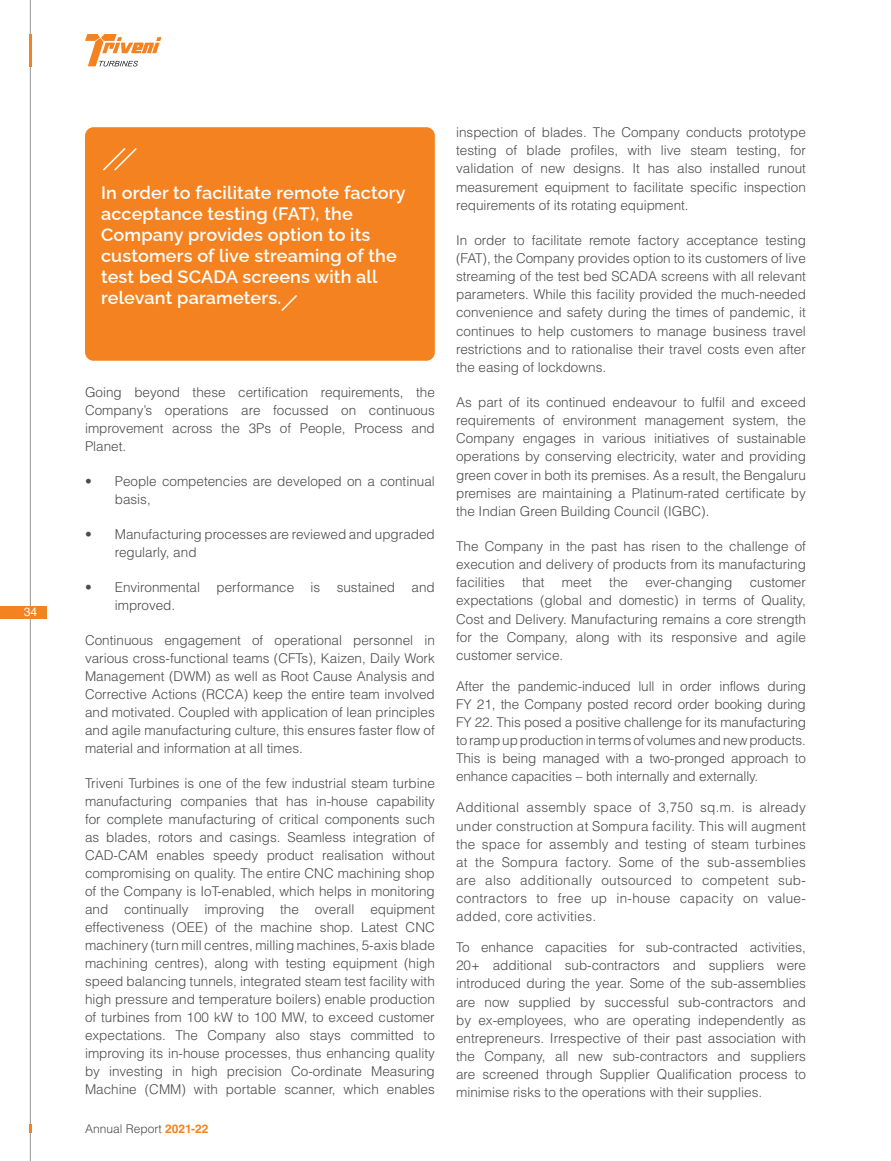
<style>
.page{position:relative;width:891px;height:1161px;background:#fff}
.page>*{position:absolute;margin:0;border:0;box-sizing:border-box;transform-origin:0 0}
.t1{font:600 18px/21px "Raleway";letter-spacing:.01em;color:#fff}
.t2{font:300 13.5px/18.1px "Helvetica LT Std";color:#4b4c4d;text-align:justify}
.t3{font:300 12px "Helvetica LT Std";color:#4b4c4d}
.t4{font:12px "Helvetica LT Std";color:#fff}
.s1{font-weight:700;color:#f58220}
</style>
<div class="page">
<div style="left:85px;top:127px;width:350px;height:234px;background:#f58220;border-radius:9px"></div>
<svg style="left:103px;top:148px;width:34px;height:23px"></svg>
<svg style="left:281px;top:295px;width:16px;height:16px"></svg>
<hr style="left:30px;top:0;width:1px;height:1161px;background:#939598">
<svg style="left:85px;top:34px;width:77px;height:32px"></svg>
<hr style="left:29px;top:34px;width:3px;height:32px;background:#f58220">
<div style="left:0;top:606px;width:47px;height:13px;background:#f58220"></div>
<svg style="left:29px;top:1125px;width:3px;height:8px"></svg>
<p class="t4" style="left:24px;top:605px;width:15px">34</p>
<h1 class="t1" style="left:101px;top:180px;width:306px">In order to facilitate remote factory acceptance testing (FAT), the<br>Company provides option to its customers of live streaming of the test bed SCADA screens with all relevant parameters.</h1>
<p class="t2" style="left:85px;top:383px;width:351px">Going beyond these certification requirements, the Company’s operations are focussed on continuous improvement across the 3Ps of People, Process and Planet.</p>
<p class="t2" style="left:115px;top:472px;width:322px;text-indent:-30px">• People competencies are developed on a continual basis,</p>
<p class="t2" style="left:115px;top:525px;width:322px;text-indent:-30px">• Manufacturing processes are reviewed and upgraded regularly, and</p>
<p class="t2" style="left:115px;top:578px;width:322px;text-indent:-30px">• Environmental performance is sustained and improved.</p>
<p class="t2" style="left:85px;top:631px;width:351px">Continuous engagement of operational personnel in various cross-functional teams (CFTs), Kaizen, Daily Work Management (DWM) as well as Root Cause Analysis and Corrective Actions (RCCA) keep the entire team involved and motivated. Coupled with application of lean principles and agile manufacturing culture, this ensures faster flow of material and information at all times.</p>
<p class="t2" style="left:85px;top:774px;width:351px">Triveni Turbines is one of the few industrial steam turbine manufacturing companies that has in-house capability for complete manufacturing of critical components such as blades, rotors and casings. Seamless integration of CAD-CAM enables speedy product realisation without compromising on quality. The entire CNC machining shop of the Company is IoT-enabled, which helps in monitoring and continually improving the overall equipment effectiveness (OEE) of the machine shop. Latest CNC machinery (turn mill centres, milling machines, 5-axis blade machining centres), along with testing equipment (high speed balancing tunnels, integrated steam test facility with high pressure and temperature boilers) enable production of turbines from 100 kW to 100 MW, to exceed customer expectations. The Company also stays committed to improving its in-house processes, thus enhancing quality by investing in high precision Co-ordinate Measuring Machine (CMM) with portable scanner, which enables</p>
<p class="t3" style="left:85px;top:1122px;width:125px">Annual Report <span class="s1">2021-22</span></p>
<p class="t2" style="left:456px;top:123px;width:351px">inspection of blades. The Company conducts prototype testing of blade profiles, with live steam testing, for validation of new designs. It has also installed runout measurement equipment to facilitate specific inspection requirements of its rotating equipment.</p>
<p class="t2" style="left:456px;top:231px;width:351px">In order to facilitate remote factory acceptance testing (FAT), the Company provides option to its customers of live streaming of the test bed SCADA screens with all relevant parameters. While this facility provided the much-needed convenience and safety during the times of pandemic, it continues to help customers to manage business travel restrictions and to rationalise their travel costs even after the easing of lockdowns.</p>
<p class="t2" style="left:456px;top:393px;width:351px">As part of its continued endeavour to fulfil and exceed requirements of environment management system, the Company engages in various initiatives of sustainable operations by conserving electricity, water and providing green cover in both its premises. As a result, the Bengaluru premises are maintaining a Platinum-rated certificate by the Indian Green Building Council (IGBC).</p>
<p class="t2" style="left:456px;top:537px;width:351px">The Company in the past has risen to the challenge of execution and delivery of products from its manufacturing facilities</p>
<p class="t2" style="left:522px;top:573px;width:24px">that</p>
<p class="t2" style="left:562px;top:573px;width:32px">meet</p>
<p class="t2" style="left:609px;top:573px;width:20px">the</p>
<p class="t2" style="left:645px;top:573px;width:89px">ever-changing</p>
<p class="t2" style="left:456px;top:573px;width:351px;text-indent:294px">customer expectations (global and domestic) in terms of Quality, Cost and Delivery. Manufacturing remains a core strength for the Company, along with its responsive and agile customer service.</p>
<p class="t2" style="left:456px;top:677px;width:351px">After the pandemic-induced lull in order inflows during FY 21, the Company posted record order booking during FY 22. This posed a positive challenge for its manufacturing to ramp up production in terms of volumes and new products.<br>This is being managed with a two-pronged approach to enhance capacities – both internally and externally.</p>
<p class="t2" style="left:456px;top:798px;width:351px">Additional assembly space of 3,750 sq.m. is already under construction at Sompura facility. This will augment the space for assembly and testing of steam turbines at the Sompura factory. Some of the sub-assemblies are also additionally outsourced to competent sub&shy;contractors to free up in-house capacity on value&shy;added, core activities.</p>
<p class="t2" style="left:456px;top:938px;width:351px">To enhance capacities for sub-contracted activities, 20+ additional sub-contractors and suppliers were introduced during the year. Some of the sub-assemblies are now supplied by successful sub-contractors and by ex-employees, who are operating independently as entrepreneurs. Irrespective of their past association with the Company, all new sub-contractors and suppliers are screened through Supplier Qualification process to minimise risks to the operations with their supplies.</p>
</div>
